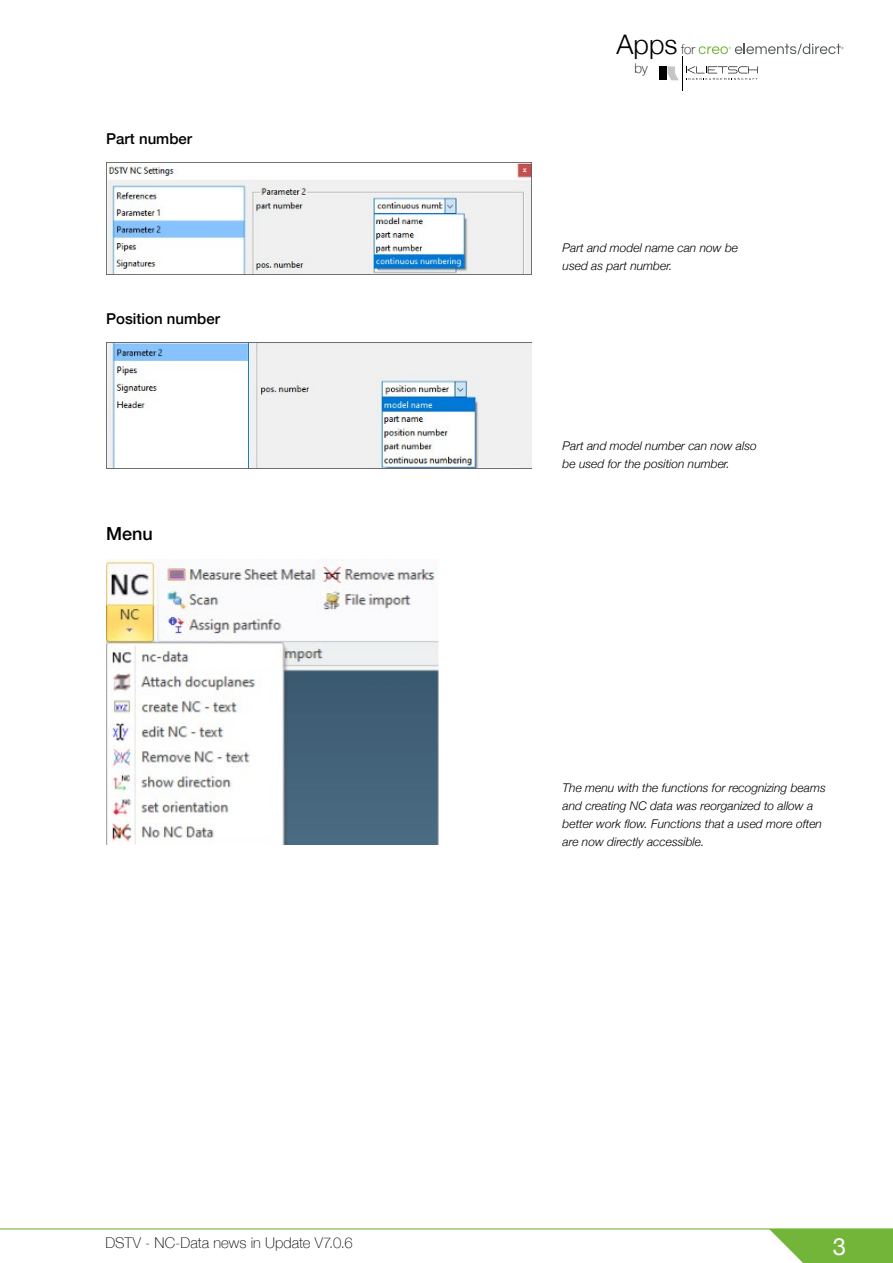
<style>
.page{position:relative;width:893px;height:1263px;background:#fff}
.page>*{position:absolute;margin:0;border:0;box-sizing:border-box;transform-origin:0 0}
.t1{font:300 27px "Helvetica Neue";color:#000}
.t2{font:24px "Helvetica Neue";color:#fff}
.t3{font:500 18px "Helvetica Neue";color:#000}
.t4{font:500 15px "Helvetica Neue";color:#000}
.t5{font:100 14.85px "Helvetica Neue";letter-spacing:.005em;color:#000}
.t6{font:100 13.5px "Helvetica Neue";color:#000}
.t7{font:italic 300 12px/18px "Helvetica Neue";color:#000}
</style>
<div class="page">
<div style="left:660px;top:66px;width:7px;height:14px;background:#000"></div>
<svg style="left:668px;top:66px;width:11px;height:14px"></svg>
<hr style="left:682px;top:56px;width:1px;height:35px;background:#000">
<svg style="left:686px;top:66px;width:72px;height:14px"></svg>
<svg style="left:699px;top:43px;width:145px;height:11px"></svg>
<svg style="left:769px;top:1229px;width:124px;height:34px;background:#86bf53"></svg>
<hr style="left:0;top:1228px;width:893px;height:1px;background:#73b538">
<img style="left:106px;top:342px;width:425px;height:126px">
<img style="left:106px;top:162px;width:425px;height:113px">
<img style="left:106px;top:559px;width:333px;height:286px">
<p class="t4" style="left:106px;top:127px;width:87px">Part number</p>
<p class="t4" style="left:106px;top:307px;width:115px">Position number</p>
<h3 class="t3" style="left:106px;top:519px;width:48px">Menu</h3>
<p class="t5" style="left:105px;top:1232px;width:249px">DSTV - NC-Data news in Update V7.0.6</p>
<h1 class="t1" style="left:617px;top:22px;width:62px">Apps</h1>
<p class="t6" style="left:634px;top:58px;width:15px">by</p>
<p class="t6" style="left:681px;top:39px;width:16px">for</p>
<p class="t7" style="left:563px;top:238px;width:177px">Part and model name can now be used as part number.</p>
<p class="t7" style="left:563px;top:436px;width:196px">Part and model number can now also be used for the position number.</p>
<p class="t7" style="left:563px;top:778px;width:265px">The menu with the functions for recognizing beams and creating NC data was reorganized to allow a better work flow. Functions that a used more often are now directly accessible.</p>
<h2 class="t2" style="left:833px;top:1229px;width:15px">3</h2>
</div>
